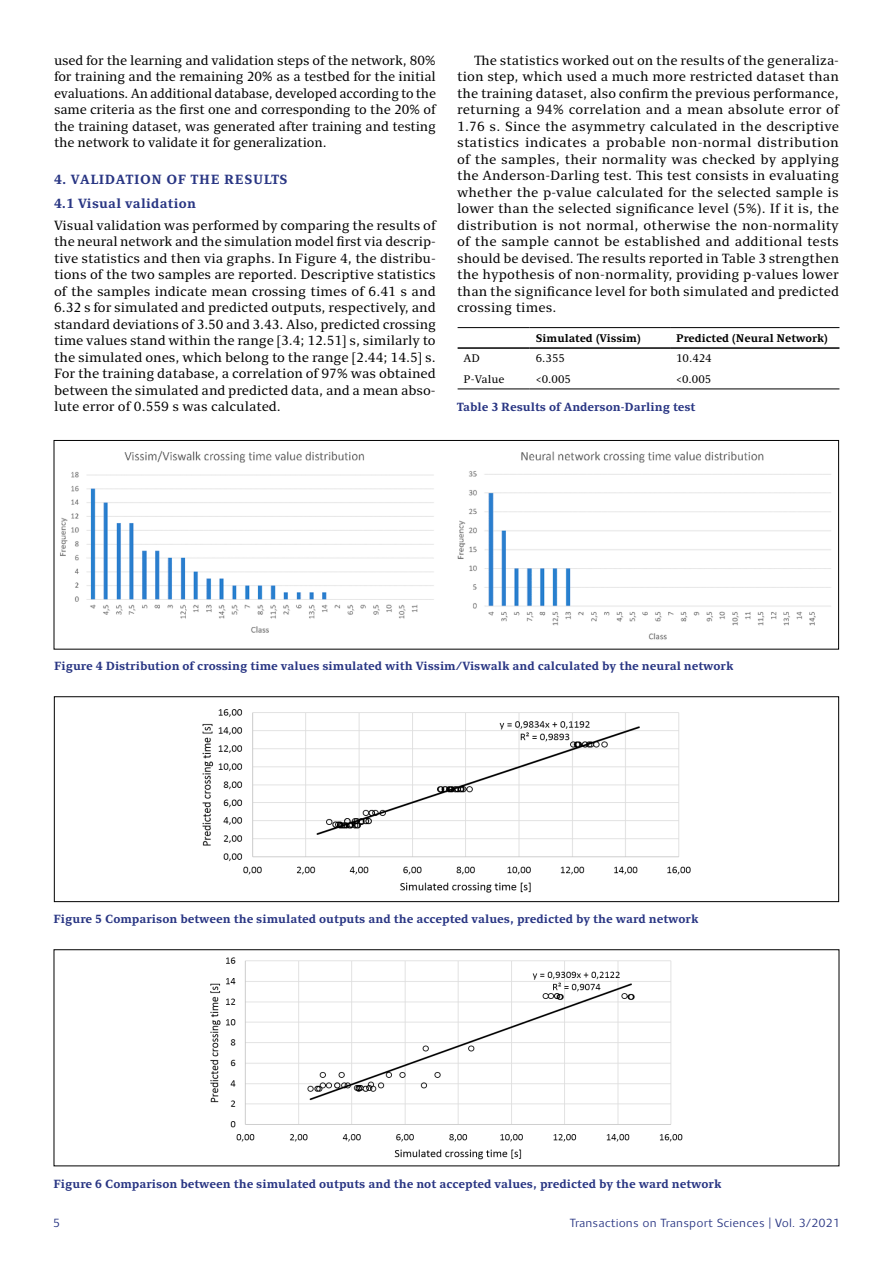
<style>
.page{position:relative;width:893px;height:1263px;background:#fff}
.page>*{position:absolute;margin:0;border:0;box-sizing:border-box;transform-origin:0 0}
.t1{font:13.5px/16.5px "Clara Serif";color:#000;text-align:justify}
.t2{font:700 13.5px/24.8px "Clara Serif";letter-spacing:.02em;color:#283583}
.t3{font:700 12px "Clara Serif";color:#283583}
.t4{font:12px "Clara Sans";letter-spacing:.01em;color:#283583}
.t5{font:700 11.25px "Clara Serif";color:#000}
.t6{font:11.25px "Clara Serif";color:#000}
</style>
<div class="page">
<hr style="left:458px;top:327px;width:72px;height:1px;background:#000">
<hr style="left:530px;top:327px;width:140px;height:1px;background:#000">
<hr style="left:670px;top:327px;width:169px;height:1px;background:#000">
<hr style="left:458px;top:389px;width:72px;height:1px;background:#000">
<hr style="left:530px;top:389px;width:140px;height:1px;background:#000">
<hr style="left:670px;top:389px;width:169px;height:1px;background:#000">
<hr style="left:458px;top:347px;width:72px;height:2px;background:#000">
<hr style="left:530px;top:347px;width:140px;height:2px;background:#000">
<hr style="left:670px;top:347px;width:169px;height:2px;background:#000">
<img style="left:60px;top:450px;width:771px;height:190px">
<div style="left:54px;top:440px;width:785px;height:209px;border:1px solid #000"></div>
<img style="left:202px;top:709px;width:489px;height:184px">
<div style="left:54px;top:696px;width:785px;height:206px;border:1px solid #000"></div>
<img style="left:210px;top:957px;width:473px;height:203px">
<div style="left:54px;top:949px;width:785px;height:217px;border:1px solid #000"></div>
<p class="t1" style="left:54px;top:52px;width:384px">used for the learning and validation steps of the network, 80% for training and the remaining 20% as a testbed for the initial evaluations. An additional database, developed according to the same criteria as the first one and corresponding to the 20% of the training dataset, was generated after training and testing the network to validate it for generalization.</p>
<p class="t2" style="left:54px;top:167px;width:235px">4. VALIDATION OF THE RESULTS<br>4.1 Visual validation</p>
<p class="t1" style="left:54px;top:217px;width:384px">Visual validation was performed by comparing the results of the neural network and the simulation model first via descrip&shy;tive statistics and then via graphs. In Figure 4, the distribu&shy;tions of the two samples are reported. Descriptive statistics of the samples indicate mean crossing times of 6.41 s and 6.32 s for simulated and predicted outputs, respectively, and standard deviations of 3.50 and 3.43. Also, predicted crossing time values stand within the range [3.4; 12.51] s, similarly to the simulated ones, which belong to the range [2.44; 14.5] s.<br>For the training database, a correlation of 97% was obtained between the simulated and predicted data, and a mean abso&shy;lute error of 0.559 s was calculated.</p>
<p class="t1" style="left:457px;top:52px;width:384px;text-indent:17px">The statistics worked out on the results of the generaliza&shy;tion step, which used a much more restricted dataset than the training dataset, also confirm the previous performance, returning a 94% correlation and a mean absolute error of 1.76 s. Since the asymmetry calculated in the descriptive statistics indicates a probable non-normal distribution of the samples, their normality was checked by applying the Anderson-Darling test. This test consists in evaluating whether the p-value calculated for the selected sample is lower than the selected significance level (5%). If it is, the distribution is not normal, otherwise the non-normality of the sample cannot be established and additional tests should be devised. The results reported in Table 3 strengthen the hypothesis of non-normality, providing p-values lower than the significance level for both simulated and predicted crossing times.</p>
<p class="t5" style="left:536px;top:332px;width:107px">Simulated (Vissim)</p>
<p class="t5" style="left:676px;top:332px;width:154px">Predicted (Neural Network)</p>
<p class="t6" style="left:464px;top:353px;width:18px">AD</p>
<p class="t6" style="left:536px;top:353px;width:31px">6.355</p>
<p class="t6" style="left:676px;top:353px;width:37px">10.424</p>
<p class="t6" style="left:464px;top:373px;width:42px">P-Value</p>
<p class="t6" style="left:536px;top:373px;width:37px">&lt;0.005</p>
<p class="t6" style="left:676px;top:373px;width:37px">&lt;0.005</p>
<p class="t3" style="left:457px;top:400px;width:240px">Table 3 Results of Anderson-Darling test</p>
<p class="t3" style="left:54px;top:660px;width:681px">Figure 4 Distribution of crossing time values simulated with Vissim/Viswalk and calculated by the neural network</p>
<p class="t3" style="left:54px;top:913px;width:646px">Figure 5 Comparison between the simulated outputs and the accepted values, predicted by the ward network</p>
<p class="t3" style="left:54px;top:1177px;width:669px">Figure 6 Comparison between the simulated outputs and the not accepted values, predicted by the ward network</p>
<p class="t4" style="left:53px;top:1217px;width:8px">5</p>
<p class="t4" style="left:570px;top:1217px;width:272px">Transactions on Transport Sciences | Vol. 3/2021</p>
</div>
